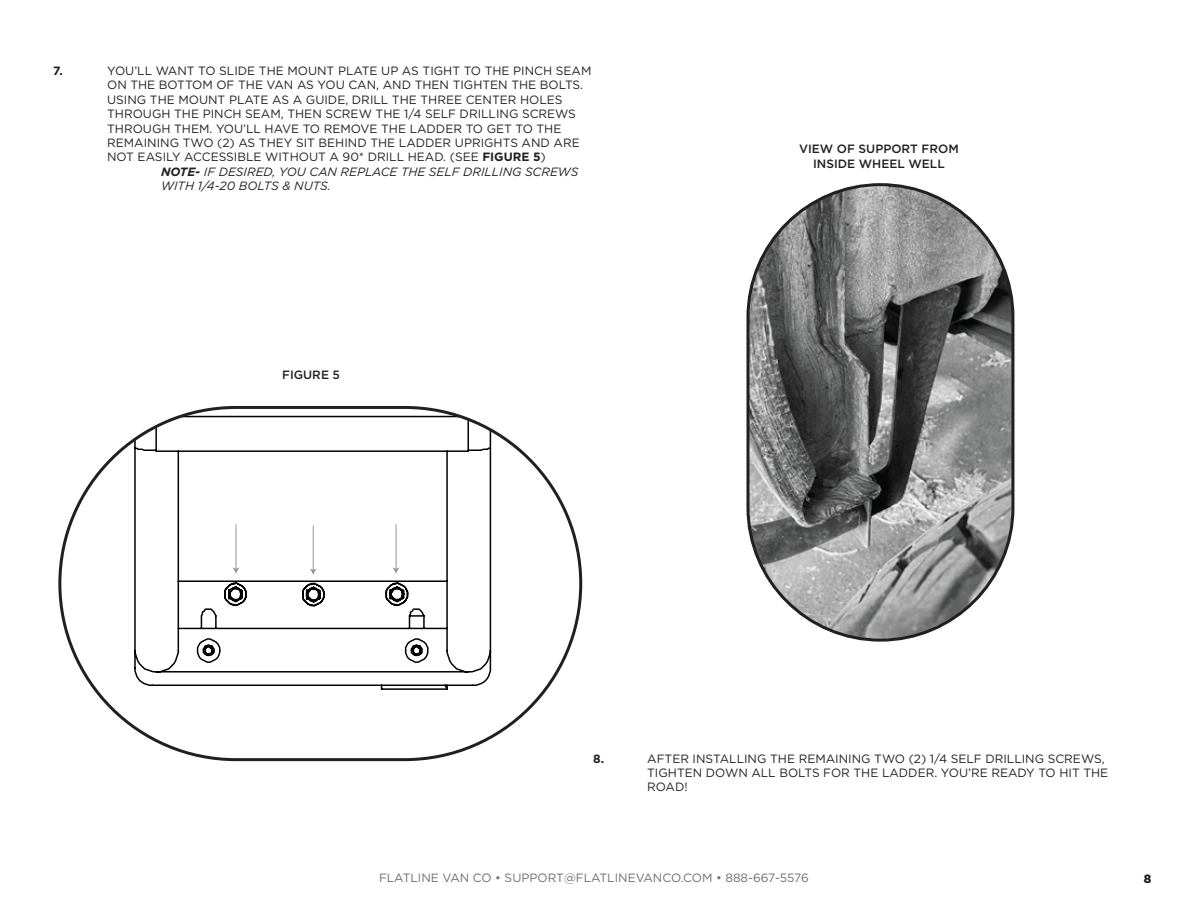
<style>
.page{position:relative;width:1188px;height:918px;background:#fff}
.page>*{position:absolute;margin:0;border:0;box-sizing:border-box;transform-origin:0 0}
.t1{font:12px/14.4px "Gotham";color:#231f20}
.t2{font:italic 12px "Gotham";color:#231f20}
.t3{font:12px "Gotham";color:#6d6e71}
.t4{font:500 12px/15px "Gotham";color:#231f20;text-align:center}
.t5{font:700 12px "Gotham";color:#231f20}
.t6{font:900 12px "Gotham";color:#231f20}
.s1{font-weight:700}
</style>
<div class="page">
<svg style="left:133px;top:407px;width:448px;height:284px"></svg>
<hr style="left:236px;top:525px;width:1px;height:44px;background:#939598">
<svg style="left:232px;top:567px;width:8px;height:7px"></svg>
<hr style="left:396px;top:525px;width:1px;height:44px;background:#939598">
<svg style="left:392px;top:567px;width:8px;height:7px"></svg>
<hr style="left:313px;top:526px;width:1px;height:44px;background:#939598">
<svg style="left:310px;top:569px;width:7px;height:6px"></svg>
<img style="left:748px;top:185px;width:265px;height:455px;border-radius:132px">
<p class="t5" style="left:53px;top:63px;width:11px">7.</p>
<p class="t1" style="left:107px;top:63px;width:486px">YOU’LL WANT TO SLIDE THE MOUNT PLATE UP AS TIGHT TO THE PINCH SEAM</p>
<p class="t1" style="left:107px;top:78px;width:478px">ON THE BOTTOM OF THE VAN AS YOU CAN, AND THEN TIGHTEN THE BOLTS.</p>
<p class="t1" style="left:107px;top:92px;width:457px">USING THE MOUNT PLATE AS A GUIDE, DRILL THE THREE CENTER HOLES</p>
<p class="t1" style="left:107px;top:107px;width:470px">THROUGH THE PINCH SEAM, THEN SCREW THE 1/4 SELF DRILLING SCREWS</p>
<p class="t1" style="left:107px;top:121px;width:456px">THROUGH THEM. YOU’LL HAVE TO REMOVE THE LADDER TO GET TO THE</p>
<p class="t1" style="left:107px;top:135px;width:474px">REMAINING TWO (2) AS THEY SIT BEHIND THE LADDER UPRIGHTS AND ARE</p>
<p class="t1" style="left:107px;top:150px;width:440px">NOT EASILY ACCESSIBLE WITHOUT A 90* DRILL HEAD. (SEE <span class="s1">FIGURE 5</span>)</p>
<p class="t2" style="left:161px;top:164px;width:419px"><span class="s1">NOTE-</span> IF DESIRED, YOU CAN REPLACE THE SELF DRILLING SCREWS</p>
<p class="t2" style="left:161px;top:178px;width:171px">WITH 1/4-20 BOLTS &amp; NUTS.</p>
<p class="t4" style="left:282px;top:367px;width:59px">FIGURE 5</p>
<p class="t4" style="left:799px;top:141px;width:161px">VIEW OF SUPPORT FROM<br>INSIDE WHEEL WELL</p>
<p class="t5" style="left:593px;top:750px;width:12px">8.</p>
<p class="t1" style="left:647px;top:751px;width:463px">AFTER INSTALLING THE REMAINING TWO (2) 1/4 SELF DRILLING SCREWS,<br>TIGHTEN DOWN ALL BOLTS FOR THE LADDER. YOU’RE READY TO HIT THE<br>ROAD!</p>
<p class="t3" style="left:379px;top:870px;width:431px">FLATLINE VAN CO • SUPPORT@FLATLINEVANCO.COM • 888-667-5576</p>
<p class="t6" style="left:1144px;top:870px;width:9px">8</p>
</div>
